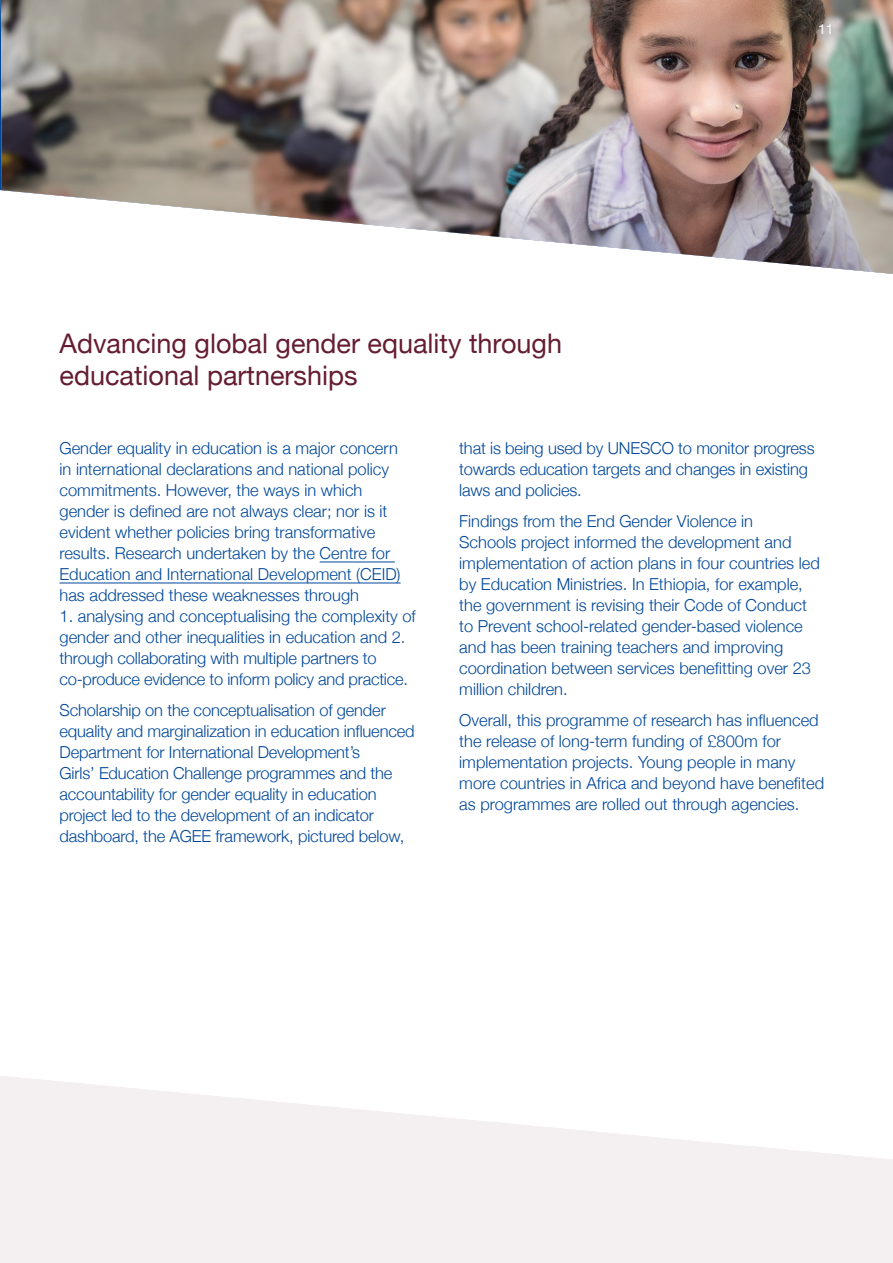
<style>
.page{position:relative;width:893px;height:1263px;background:#fff}
.page>*{position:absolute;margin:0;border:0;box-sizing:border-box;transform-origin:0 0}
.H3_new{font:27px/31.5px "Helvetica Neue";color:#651d32}
.Quote-large{font:300 16.5px/21px "Helvetica Neue";color:#004799}
.t1{font:13.8px "Helvetica Neue";color:#fff}
</style>
<div class="page">
<img style="left:1px;top:0;width:892px;height:274px">
<hr style="left:320px;top:562px;width:75px;height:1px;background:#004799">
<hr style="left:60px;top:583px;width:341px;height:1px;background:#004799">
<svg style="left:0;top:1076px;width:893px;height:187px;fill:#f4eff1"></svg>
<p class="H3_new" style="left:60px;top:329px;width:504px">Advancing global gender equality through educational partnerships</p>
<h2 class="t1" style="left:818px;top:20px;width:17px">11</h2>
<p class="Quote-large" style="left:60px;top:436px;width:343px">Gender equality in education is a major concern in international declarations and national policy commitments. However, the ways in which gender is defined are not always clear; nor is it evident whether policies bring transformative results. Research undertaken by the Centre for Education and International Development (CEID) has addressed these weaknesses through</p>
<p class="Quote-large" style="left:60px;top:604px;width:358px">1. analysing and conceptualising the complexity of gender and other inequalities in education and 2. through collaborating with multiple partners to co-produce evidence to inform policy and practice.</p>
<p class="Quote-large" style="left:60px;top:698px;width:357px">Scholarship on the conceptualisation of gender equality and marginalization in education influenced Department for International Development’s<br>Girls’ Education Challenge programmes and the accountability for gender equality in education project led to the development of an indicator dashboard, the AGEE framework, pictured below,</p>
<p class="Quote-large" style="left:459px;top:436px;width:357px">that is being used by UNESCO to monitor progress towards education targets and changes in existing laws and policies.</p>
<p class="Quote-large" style="left:459px;top:509px;width:362px">Findings from the End Gender Violence in<br>Schools project informed the development and implementation of action plans in four countries led by Education Ministries. In Ethiopia, for example, the government is revising their Code of Conduct to Prevent school-related gender-based violence and has been training teachers and improving coordination between services benefitting over 23 million children.</p>
<p class="Quote-large" style="left:459px;top:708px;width:366px">Overall, this programme of research has influenced the release of long-term funding of £800m for implementation projects. Young people in many more countries in Africa and beyond have benefited as programmes are rolled out through agencies.</p>
</div>
